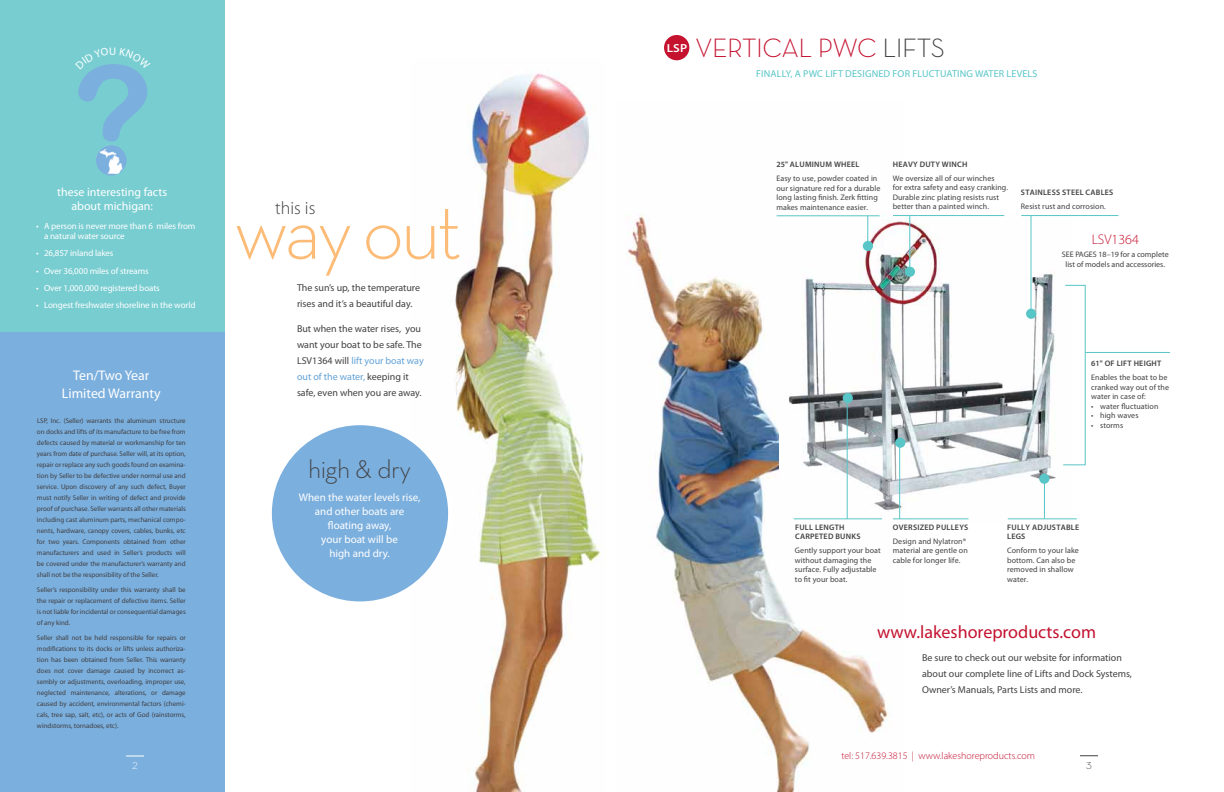
<style>
.page{position:relative;width:1224px;height:792px;background:#fff}
.page>*{position:absolute;margin:0;border:0;box-sizing:border-box;transform-origin:0 0}
.t1{font:141.3px "Arial Rounded MT Bold";color:#7bafde}
.t2{font:300 80px "Neutraface Text";letter-spacing:-.05em;color:#fcbb76}
.t3{font:300 27px "Neutraface Text";letter-spacing:-.02em;color:#c4122f}
.t4{font:300 26px "Neutraface Text";letter-spacing:-.02em;color:#414042}
.t5{font:18px "Myriad Pro";color:#c4122f}
.t6{font:300 18px "Myriad Pro";color:#414042}
.t7{font:14px/18px "Myriad Pro";color:#fff;text-align:center}
.t8{font:300 14px "Myriad Pro";color:#c4122f}
.t9{font:300 14px "Neutraface Display";color:#414042}
.t10{font:300 14px "Neutraface Display";color:#fff}
.t11{font:12px/14px "Myriad Pro";color:#fff;text-align:center}
.t12{font:600 11.7px "Myriad Pro";color:#fff;scale:1.1 1}
.t13{font:11px/14px "Myriad Pro";color:#fff;text-align:center}
.t14{font:10px/16px "Myriad Pro";color:#414042}
.t15{font:10px "Myriad Pro";letter-spacing:.02em;color:#58c5c7}
.t16{font:300 10px "Myriad Pro";color:#c4122f}
.t17{font:9px/10px "Myriad Pro";letter-spacing:-.01em;color:#fff}
.t18{font:8px/9.5px "Myriad Pro";letter-spacing:.01em;color:#414042}
.t19{font:600 8px/9.5px "Myriad Pro";letter-spacing:.03em;color:#414042}
.t20{font:7px/11px "Myriad Pro";color:#414042;text-align:justify}
.s1{color:#61a2d7}
.s2{color:#414042}
</style>
<div class="page">
<div style="left:664px;top:35px;width:25px;height:25px;background:#c4122f;border-radius:50%"></div>
<svg style="left:1080px;top:756px;width:18px;height:1px"></svg>
<img style="left:455px;top:73px;width:146px;height:719px">
<div style="left:0;top:331px;width:224px;height:461px;background:#7bafde"></div>
<svg style="left:126px;top:756px;width:18px;height:1px"></svg>
<img style="left:626px;top:214px;width:265px;height:578px">
<div style="left:0;top:0;width:224px;height:331px;background:#78cdd1"></div>
<img style="left:779px;top:214px;width:294px;height:310px">
<hr style="left:910px;top:216px;width:1px;height:56px;background:#58c5c7">
<div style="left:905px;top:267px;width:10px;height:10px;background:#58c5c7;border-radius:50%"></div>
<hr style="left:893px;top:215px;width:111px;height:1px;background:#58c5c7">
<hr style="left:868px;top:216px;width:1px;height:32px;background:#58c5c7">
<div style="left:863px;top:241px;width:10px;height:10px;background:#58c5c7;border-radius:50%"></div>
<hr style="left:777px;top:216px;width:103px;height:1px;background:#58c5c7">
<hr style="left:1031px;top:216px;width:1px;height:97px;background:#58c5c7">
<div style="left:1026px;top:309px;width:10px;height:10px;background:#58c5c7;border-radius:50%"></div>
<hr style="left:1021px;top:215px;width:97px;height:1px;background:#58c5c7">
<div style="left:1039px;top:474px;width:10px;height:10px;background:#58c5c7;border-radius:50%"></div>
<hr style="left:1044px;top:481px;width:1px;height:38px;background:#58c5c7">
<hr style="left:1008px;top:519px;width:69px;height:1px;background:#58c5c7">
<div style="left:843px;top:393px;width:10px;height:10px;background:#58c5c7;border-radius:50%"></div>
<hr style="left:847px;top:399px;width:1px;height:120px;background:#58c5c7">
<hr style="left:794px;top:519px;width:88px;height:1px;background:#58c5c7">
<div style="left:895px;top:438px;width:10px;height:10px;background:#58c5c7;border-radius:50%"></div>
<hr style="left:899px;top:446px;width:1px;height:73px;background:#58c5c7">
<hr style="left:893px;top:519px;width:76px;height:1px;background:#58c5c7">
<svg style="left:1063px;top:285px;width:23px;height:180px"></svg>
<hr style="left:1086px;top:352px;width:84px;height:1px;background:#58c5c7">
<div style="left:270px;top:423px;width:180px;height:180px;background:#7bafde;border-radius:50%"></div>
<div style="left:268px;top:421px;width:184px;height:184px;border:4px solid #fff;border-radius:50%"></div>
<img style="left:96px;top:145px;width:31px;height:31px;border-radius:15px">
<h1 class="t1" style="left:72px;top:33px;width:82px">?</h1>
<h3 class="t11" style="left:57px;top:185px;width:112px">these interesting facts about michigan:</h3>
<p class="t17" style="left:44px;top:221px;width:153px;text-indent:-8px">• A person is never more than 6 miles from a natural water source</p>
<p class="t17" style="left:36px;top:248px;width:79px">• 26,857 inland lakes</p>
<p class="t17" style="left:36px;top:265px;width:114px">• Over 36,000 miles of streams</p>
<p class="t17" style="left:36px;top:283px;width:125px">• Over 1,000,000 registered boats</p>
<p class="t17" style="left:36px;top:300px;width:161px">• Longest freshwater shoreline in the world</p>
<h3 class="t7" style="left:62px;top:366px;width:100px">Ten/Two Year<br>Limited Warranty</h3>
<p class="t20" style="left:37px;top:415px;width:150px">LSP, I nc. (Seller) warrants the aluminum structure on docks and lifts of its manufacture to be free from defects caused by material or workmanship for ten years from date of purchase. Seller will, at its option, repair or replace any such goods found on examina&shy;tion by Seller to be defective under normal use and service. Upon discovery of any such defect, Buyer must notify Seller in writing of defect and provide proof of purchase. Seller warrants all other materials including cast aluminum parts, mechanical compo&shy;nents, hardware, canopy covers, cables, bunks, etc for two years. Components obtained from other manufacturers and used in Seller’s products will be covered under the manufacturer’s warranty and shall not be the responsibility of the Seller.</p>
<p class="t20" style="left:37px;top:584px;width:150px">Seller’s responsibility under this warranty shall be the repair or replacement of defective items. Seller is not liable for incidental or consequential damages of any kind.</p>
<p class="t20" style="left:37px;top:633px;width:150px">Seller shall not be held responsible for repairs or modifications to its docks or lifts unless authoriza&shy;tion has been obtained from Seller. This warranty does not cover damage caused by incorrect as&shy;sembly or adjustments, overloading, improper use, neglected maintenance, alterations, or damage caused by accident, environmental factors (chemi&shy;cals, tree sap, salt, etc), or acts of God (rainstorms, windstorms, tornadoes, etc).</p>
<h3 class="t10" style="left:132px;top:757px;width:7px">2</h3>
<h3 class="t6" style="left:275px;top:198px;width:42px">this is</h3>
<h2 class="t2" style="left:234px;top:181px;width:230px">way out</h2>
<h3 class="t14" style="left:297px;top:280px;width:125px">The sun’s up, the temperature rises and it’s a beautiful day.</h3>
<h3 class="t14" style="left:297px;top:320px;width:128px">But when the water rises, you want your boat to be safe. The<br>LSV1364 will <span class="s1">lift your boat way out of the water,</span> keeping it safe, even when you are away.</h3>
<h3 class="t4" style="left:308px;top:453px;width:105px">high &amp; dry</h3>
<h3 class="t13" style="left:299px;top:490px;width:123px">When the water levels rise, and other boats are floating away,<br>your boat will be<br>high and dry.</h3>
<h3 class="t12" style="left:667px;top:40px;width:20px">LSP</h3>
<h3 class="t3" style="left:695px;top:31px;width:251px">VERTICAL PWC <span class="s2">LIFTS</span></h3>
<h3 class="t15" style="left:756px;top:67px;width:283px">Finally, a PWC lift designed for fluctuating water levels</h3>
<p class="t19" style="left:776px;top:160px;width:85px">25" ALUMINUM WHEEL</p>
<p class="t18" style="left:776px;top:174px;width:105px">Easy to use, powder coated in our signature red for a durable long lasting finish. Zerk fitting makes maintenance easier.</p>
<p class="t19" style="left:893px;top:159px;width:75px">HEAVY DUTY WINCH</p>
<p class="t18" style="left:893px;top:173px;width:117px">We oversize all of our winches<br>for extra safety and easy cranking.<br>Durable zinc plating resists rust better than a painted winch.</p>
<p class="t19" style="left:1021px;top:188px;width:10px">STAIN</p>
<p class="t19" style="left:1043px;top:188px;width:72px">LESS STEEL CABLES</p>
<p class="t18" style="left:1021px;top:202px;width:87px">Resist rust and corrosion.</p>
<h3 class="t8" style="left:1092px;top:231px;width:49px">LSV1364</h3>
<p class="t18" style="left:1062px;top:249px;width:108px;line-height:10px;text-align:center">SEE PAGES 18–19 for a complete list of models and accessories.</p>
<p class="t19" style="left:1091px;top:359px;width:72px">61" OF LIFT HEIGHT</p>
<p class="t18" style="left:1091px;top:373px;width:80px">Enables the boat to be cranked way out of the water in case of:</p>
<p class="t18" style="left:1091px;top:401px;width:69px">• water fluctuation</p>
<p class="t18" style="left:1091px;top:411px;width:49px">• high waves</p>
<p class="t18" style="left:1091px;top:420px;width:34px">• storms</p>
<p class="t19" style="left:795px;top:522px;width:66px">FULL LENGTH<br>CARPETED BUNKS</p>
<p class="t18" style="left:795px;top:546px;width:87px">Gently support your boat without damaging the surface. Fully adjustable to fit your boat.</p>
<p class="t19" style="left:893px;top:522px;width:77px">OVERSIZED PULLEYS</p>
<p class="t18" style="left:893px;top:536px;width:76px">Design and Nylatron® material are gentle on cable for longer life.</p>
<p class="t19" style="left:1007px;top:522px;width:74px">FULLY ADJUSTABLE<br>LEGS</p>
<p class="t18" style="left:1007px;top:546px;width:73px">Conform to your lake bottom. Can also be removed in shallow water.</p>
<h3 class="t5" style="left:877px;top:621px;width:220px">www.lakeshoreproducts.com</h3>
<h3 class="t14" style="left:922px;top:650px;width:212px">Be sure to check out our website for information about our complete line of Lifts and Dock Systems,<br>Owner’s Manuals, Parts Lists and more.</h3>
<h3 class="t16" style="left:841px;top:749px;width:195px">tel: 517.639.3815 | www.lakeshoreproducts.com</h3>
<h3 class="t9" style="left:1086px;top:757px;width:7px">3</h3>
</div>
